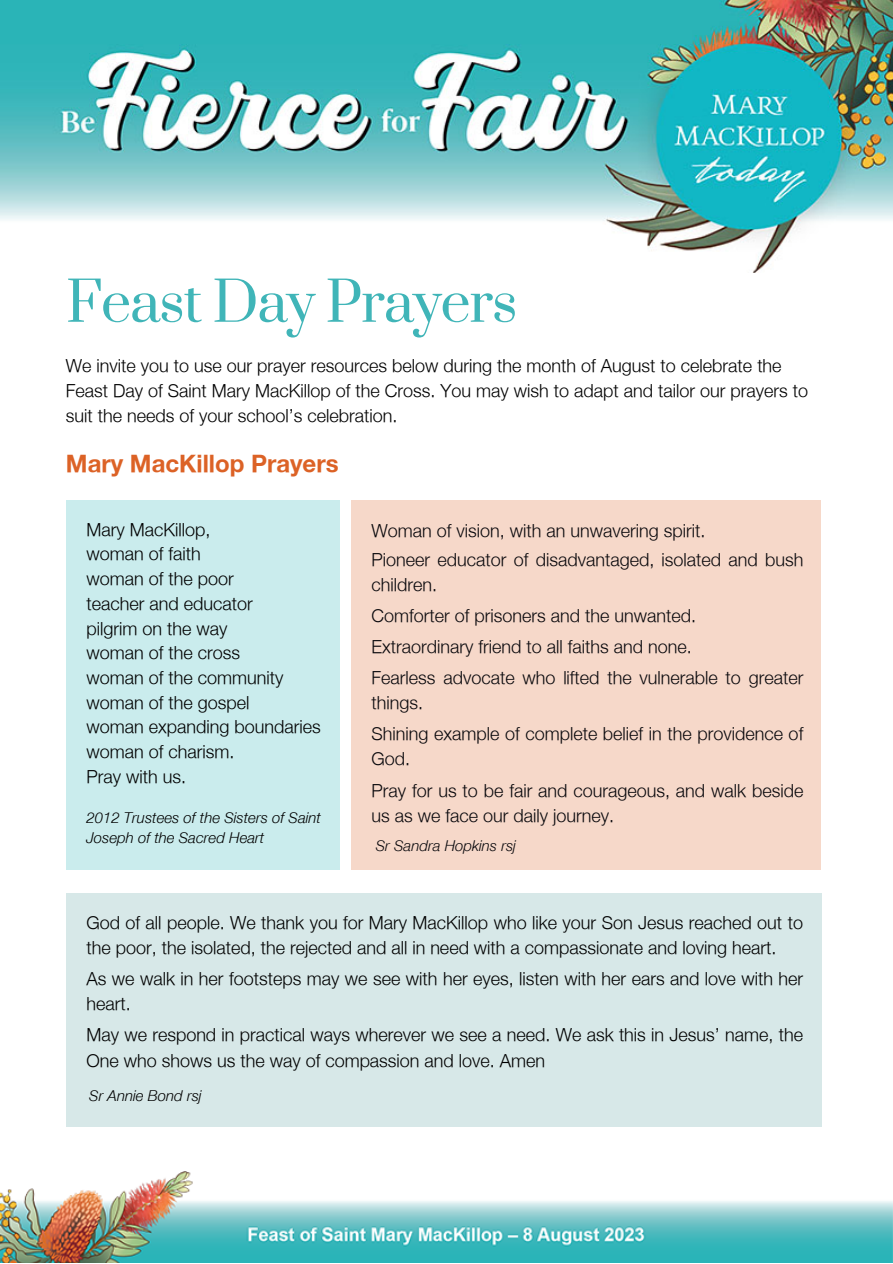
<style>
.page{position:relative;width:893px;height:1264px;background:#fff}
.page>*{position:absolute;margin:0;border:0;box-sizing:border-box;transform-origin:0 0}
.t1{font:54px "Prata";letter-spacing:-.025em;color:#40b5b8}
.t2{font:700 24px "Helvetica Neue";color:#dc6226}
.t3{font:300 18px/25px "Helvetica Neue";color:#000}
.t4{font:300 18px/25px "Helvetica Neue";color:#09080c}
.t5{font:15px/20.2px "Helvetica Neue Italic";color:#000}
.t6{font:15px "Helvetica Neue Italic";color:#09080c}
</style>
<div class="page">
<img style="left:0;top:1171px;width:892px;height:91px">
<img style="left:0;top:0;width:892px;height:273px">
<div style="left:66px;top:500px;width:273px;height:369px;background:#caeced"></div>
<div style="left:351px;top:500px;width:469px;height:369px;background:#f6d8c9"></div>
<div style="left:66px;top:893px;width:755px;height:233px;background:#d7e8e8"></div>
<p class="t1" style="left:66px;top:268px;width:453px">Feast Day Prayers</p>
<p class="t3" style="left:66px;top:352px;width:743px">We invite you to use our prayer resources below during the month of August to celebrate the<br>Feast Day of Saint Mary MacKillop of the Cross. You may wish to adapt and tailor our prayers to suit the needs of your school’s celebration.</p>
<p class="t2" style="left:66px;top:448px;width:274px">Mary MacKillop Prayers</p>
<p class="t3" style="left:86px;top:516px;width:125px">Mary MacKillop,</p>
<p class="t3" style="left:86px;top:541px;width:116px">woman of faith</p>
<p class="t3" style="left:86px;top:565px;width:149px">woman of the poor</p>
<p class="t3" style="left:86px;top:590px;width:168px">teacher and educator</p>
<p class="t3" style="left:86px;top:615px;width:142px">pilgrim on the way</p>
<p class="t3" style="left:86px;top:640px;width:155px">woman of the cross</p>
<p class="t3" style="left:86px;top:664px;width:198px">woman of the community</p>
<p class="t3" style="left:86px;top:689px;width:164px">woman of the gospel</p>
<p class="t3" style="left:86px;top:714px;width:236px">woman expanding boundaries</p>
<p class="t3" style="left:86px;top:739px;width:149px">woman of charism.</p>
<p class="t3" style="left:86px;top:763px;width:101px">Pray with us.</p>
<p class="t5" style="left:86px;top:807px;width:236px">2012 Trustees of the Sisters of Saint<br>Joseph of the Sacred Heart</p>
<p class="t4" style="left:371px;top:517px;width:335px">Woman of vision, with an unwavering spirit.</p>
<p class="t4" style="left:371px;top:546px;width:433px">Pioneer educator of disadvantaged, isolated and bush children.</p>
<p class="t4" style="left:371px;top:602px;width:326px">Comforter of prisoners and the unwanted.</p>
<p class="t4" style="left:371px;top:633px;width:322px">Extraordinary friend to all faiths and none.</p>
<p class="t4" style="left:371px;top:665px;width:433px">Fearless advocate who lifted the vulnerable to greater things.</p>
<p class="t4" style="left:371px;top:721px;width:433px">Shining example of complete belief in the providence of<br>God.</p>
<p class="t4" style="left:371px;top:777px;width:433px">Pray for us to be fair and courageous, and walk beside us as we face our daily journey.</p>
<p class="t6" style="left:376px;top:837px;width:142px">Sr Sandra Hopkins rsj</p>
<p class="t3" style="left:86px;top:909px;width:718px">God of all people. We thank you for Mary MacKillop who like your Son Jesus reached out to the poor, the isolated, the rejected and all in need with a compassionate and loving heart.</p>
<p class="t3" style="left:86px;top:965px;width:718px">As we walk in her footsteps may we see with her eyes, listen with her ears and love with her heart.</p>
<p class="t3" style="left:86px;top:1022px;width:718px">May we respond in practical ways wherever we see a need. We ask this in Jesus’ name, the<br>One who shows us the way of compassion and love. Amen</p>
<p class="t5" style="left:89px;top:1085px;width:114px">Sr Annie Bond rsj</p>
</div>
